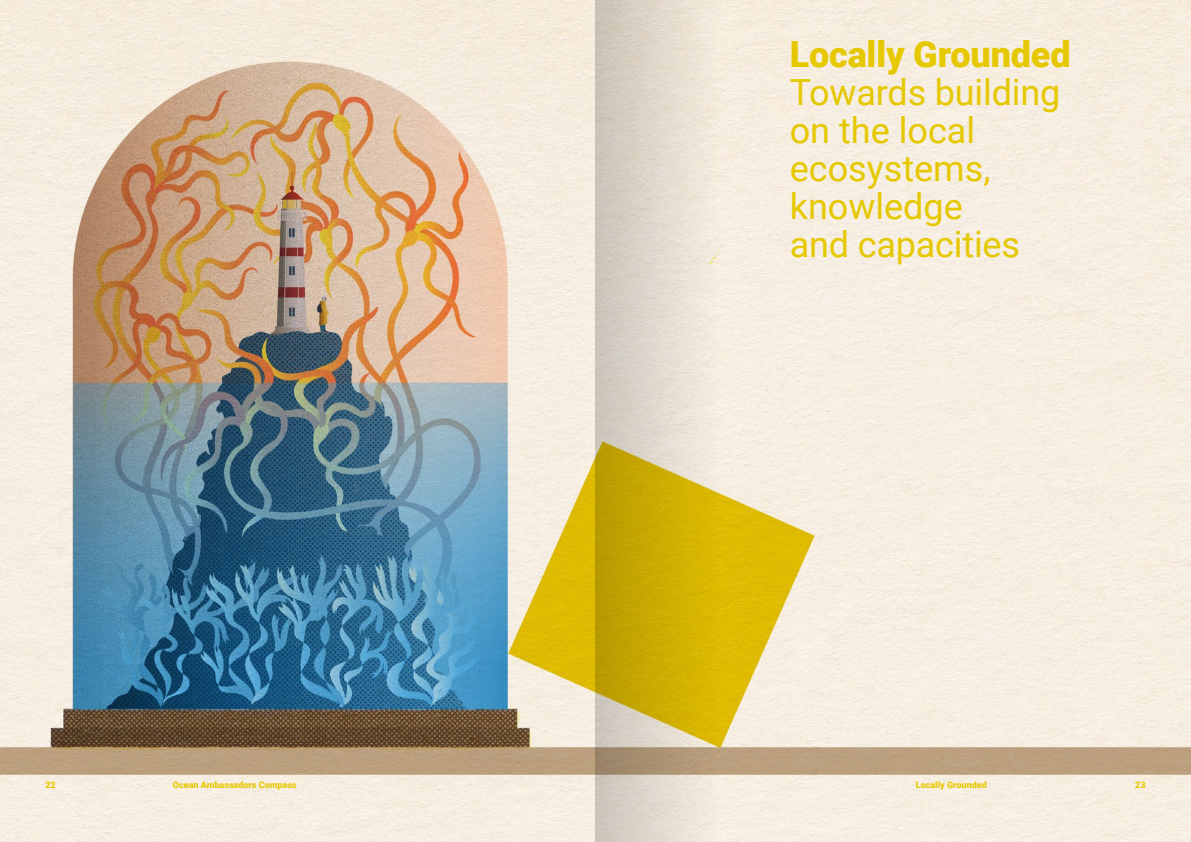
<style>
.page{position:relative;width:1191px;height:842px;background:#fff}
.page>*{position:absolute;margin:0;border:0;box-sizing:border-box;transform-origin:0 0}
.t1{font:36px/38px "Roboto";color:#e6c800}
.t2{font:900 36px "Roboto";letter-spacing:-.005em;color:#e6c800}
.t3{font:900 9px "Roboto";color:#e6c800}
</style>
<div class="page">
<img style="left:0;top:0;width:1191px;height:842px">
<svg style="left:595px;top:0;width:189px;height:842px;background:#dfd098"></svg>
<p class="t2" style="left:789px;top:29px;width:282px">Locally Grounded</p>
<p class="t1" style="left:789px;top:72px;width:272px">Towards building on the local ecosystems, knowledge<br>and capacities</p>
<p class="t3" style="left:45px;top:778px;width:12px">22</p>
<p class="t3" style="left:173px;top:778px;width:125px">Ocean Ambassadors Compass</p>
<p class="t3" style="left:916px;top:778px;width:72px">Locally Grounded</p>
<p class="t3" style="left:1135px;top:778px;width:12px">23</p>
</div>
